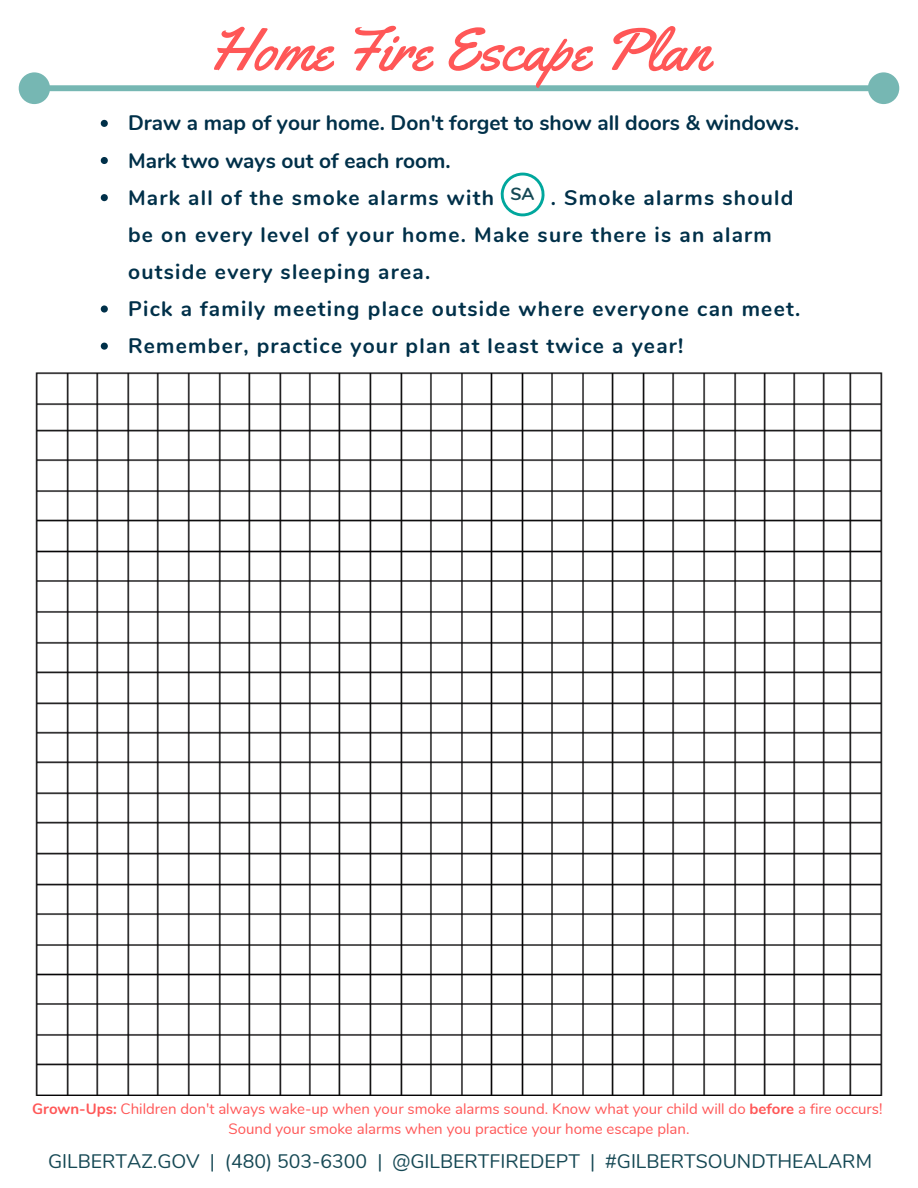
<style>
.page{position:relative;width:918px;height:1188px;background:#fff}
.page>*{position:absolute;margin:0;border:0;box-sizing:border-box;transform-origin:0 0}
.t1{font:60px "Yellowtail";color:#ff5757}
.t2{font:700 21px/37.2px "Nunito";letter-spacing:.06em;color:#003049}
.t3{font:700 21px/37.2px "Nunito";color:#003049}
.t4{font:19.5px "Nunito";color:#154854}
.t5{font:700 17.55px "Nunito";color:#154854}
.t6{font:15px/20.2px "Nunito";color:#ff5757;text-align:center}
.s1{font-weight:700}
</style>
<div class="page">
<svg style="left:19px;top:72px;width:880px;height:32px"></svg>
<svg style="left:101px;top:120px;width:7px;height:7px"></svg>
<svg style="left:101px;top:157px;width:7px;height:7px"></svg>
<svg style="left:101px;top:194px;width:7px;height:7px"></svg>
<svg style="left:101px;top:305px;width:7px;height:8px"></svg>
<svg style="left:101px;top:343px;width:7px;height:7px"></svg>
<img style="left:35px;top:372px;width:848px;height:724px">
<svg style="left:501px;top:173px;width:44px;height:43px"></svg>
<h1 class="t1" style="left:209px;top:12px;width:502px">Home Fire Escape Plan</h1>
<p class="t3" style="left:128px;top:105px;width:673px">Draw a map of your home. Don't forget to show all doors &amp; windows.<br>Mark two ways out of each room.<br>Mark all of the smoke alarms with</p>
<p class="t5" style="left:510px;top:182px;width:26px">SA</p>
<p class="t2" style="left:128px;top:179px;width:674px;text-indent:423px">. Smoke alarms should be on every level of your home. Make sure there is an alarm outside every sleeping area.<br>Pick a family meeting place outside where everyone can meet.<br>Remember, practice your plan at least twice a year!</p>
<p class="t6" style="left:32px;top:1099px;width:852px"><span class="s1">Grown-Ups:</span> Children don't always wake-up when your smoke alarms sound. Know what your child will do <span class="s1">before</span> a fire occurs!<br>Sound your smoke alarms when you practice your home escape plan.</p>
<p class="t4" style="left:48px;top:1148px;width:825px">GILBERTAZ.GOV | (480) 503-6300 | @GILBERTFIREDEPT | #GILBERTSOUNDTHEALARM</p>
</div>
